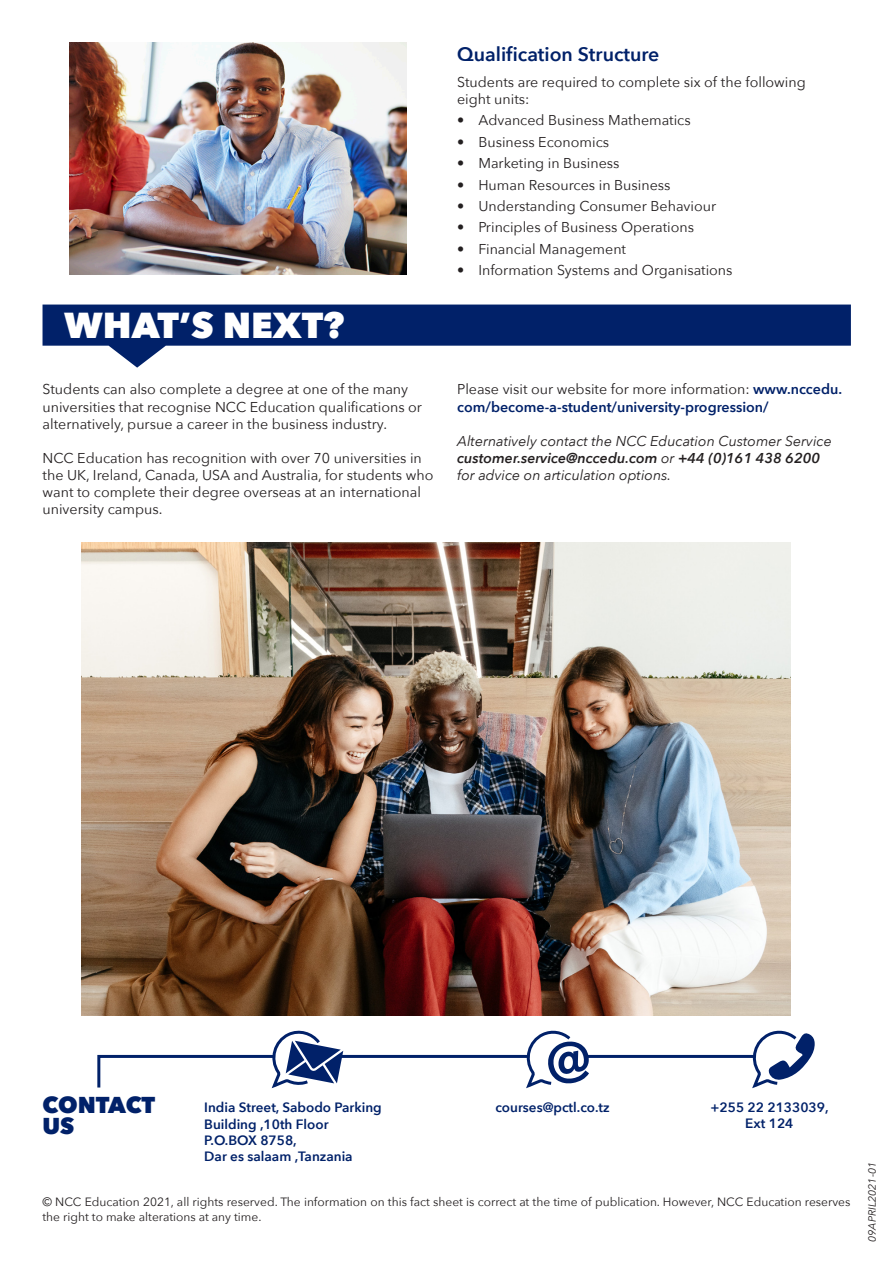
<style>
.page{position:relative;width:893px;height:1263px;background:#fff}
.page>*{position:absolute;margin:0;border:0;box-sizing:border-box;transform-origin:0 0}
.t1{font:800 36px "Avenir Next";color:#fff}
.t2{font:800 22.95px/21.5px "Avenir Next";letter-spacing:-.005em;color:#012169}
.t3{font:600 19.5px "Avenir Next";color:#012169}
.t4{font:14.25px/17.1px "Avenir Next";color:#231f20}
.t5{font:italic 14.25px/17.1px "Avenir Next";color:#231f20}
.t6{font:600 14.25px/17.1px "Avenir Next";color:#012169}
.t7{font:600 13.5px/16.2px "Avenir Next";color:#012169}
.t8{font:12px/14.4px "Avenir Next";color:#231f20}
.t9{font:italic 10.5px "Avenir Next";color:#231f20}
.s1{font-weight:400;color:#231f20}
.s2{font-weight:600}
</style>
<div class="page">
<svg style="left:43px;top:305px;width:808px;height:63px;fill:#012169"></svg>
<hr style="left:341px;top:1055px;width:187px;height:3px;background:#012169">
<hr style="left:585px;top:1055px;width:169px;height:3px;background:#012169">
<svg style="left:97px;top:1030px;width:246px;height:59px"></svg>
<svg style="left:523px;top:1030px;width:66px;height:59px"></svg>
<svg style="left:749px;top:1030px;width:66px;height:59px"></svg>
<img style="left:81px;top:543px;width:710px;height:473px">
<img style="left:69px;top:43px;width:337px;height:232px">
<p class="t1" style="left:64px;top:303px;width:282px">WHAT’S NEXT?</p>
<p class="t4" style="left:43px;top:380px;width:381px">Students can also complete a degree at one of the many universities that recognise NCC Education qualifications or alternatively, pursue a career in the business industry.</p>
<p class="t4" style="left:43px;top:449px;width:392px">NCC Education has recognition with over 70 universities in the UK, Ireland, Canada, USA and Australia, for students who want to complete their degree overseas at an international university campus.</p>
<p class="t3" style="left:457px;top:38px;width:204px">Qualification Structure</p>
<p class="t4" style="left:457px;top:73px;width:350px">Students are required to complete six of the following eight units:</p>
<p class="t4" style="left:457px;top:111px;width:235px">• Advanced Business Mathematics</p>
<p class="t4" style="left:457px;top:133px;width:153px">• Business Economics</p>
<p class="t4" style="left:457px;top:154px;width:164px">• Marketing in Business</p>
<p class="t4" style="left:457px;top:175px;width:215px">• Human Resources in Business</p>
<p class="t4" style="left:457px;top:197px;width:261px">• Understanding Consumer Behaviour</p>
<p class="t4" style="left:457px;top:218px;width:239px">• Principles of Business Operations</p>
<p class="t4" style="left:457px;top:239px;width:171px">• Financial Management</p>
<p class="t4" style="left:457px;top:261px;width:277px">• Information Systems and Organisations</p>
<p class="t6" style="left:457px;top:381px;width:387px"><span class="s1">Please visit our website for more information:</span> www.nccedu. com/become-a-student/university-progression/</p>
<p class="t5" style="left:457px;top:432px;width:376px">Alternatively contact the NCC Education Customer Service <span class="s2">customer.service@nccedu.com</span> or <span class="s2">+44 (0)161 438 6200 </span>for advice on articulation options.</p>
<p class="t2" style="left:43px;top:1094px;width:114px">CONTACT<br>US</p>
<p class="t7" style="left:204px;top:1099px;width:179px">India Street, Sabodo Parking<br>Building ,10th Floor</p>
<p class="t7" style="left:204px;top:1132px;width:94px">P.O.BOX 8758,</p>
<p class="t7" style="left:204px;top:1148px;width:150px">Dar es salaam ,Tanzania</p>
<p class="t7" style="left:495px;top:1099px;width:116px">courses@pctl.co.tz</p>
<p class="t7" style="left:710px;top:1099px;width:120px">+255 22 2133039,</p>
<p class="t7" style="left:745px;top:1115px;width:50px">Ext 124</p>
<p class="t8" style="left:43px;top:1194px;width:809px">© NCC Education 2021, all rights reserved. The information on this fact sheet is correct at the time of publication. However, NCC Education reserves the right to make alterations at any time.</p>
<p class="t9" style="left:863px;top:1242px;width:81px;rotate:-90deg">09APRIL2021-01</p>
</div>
